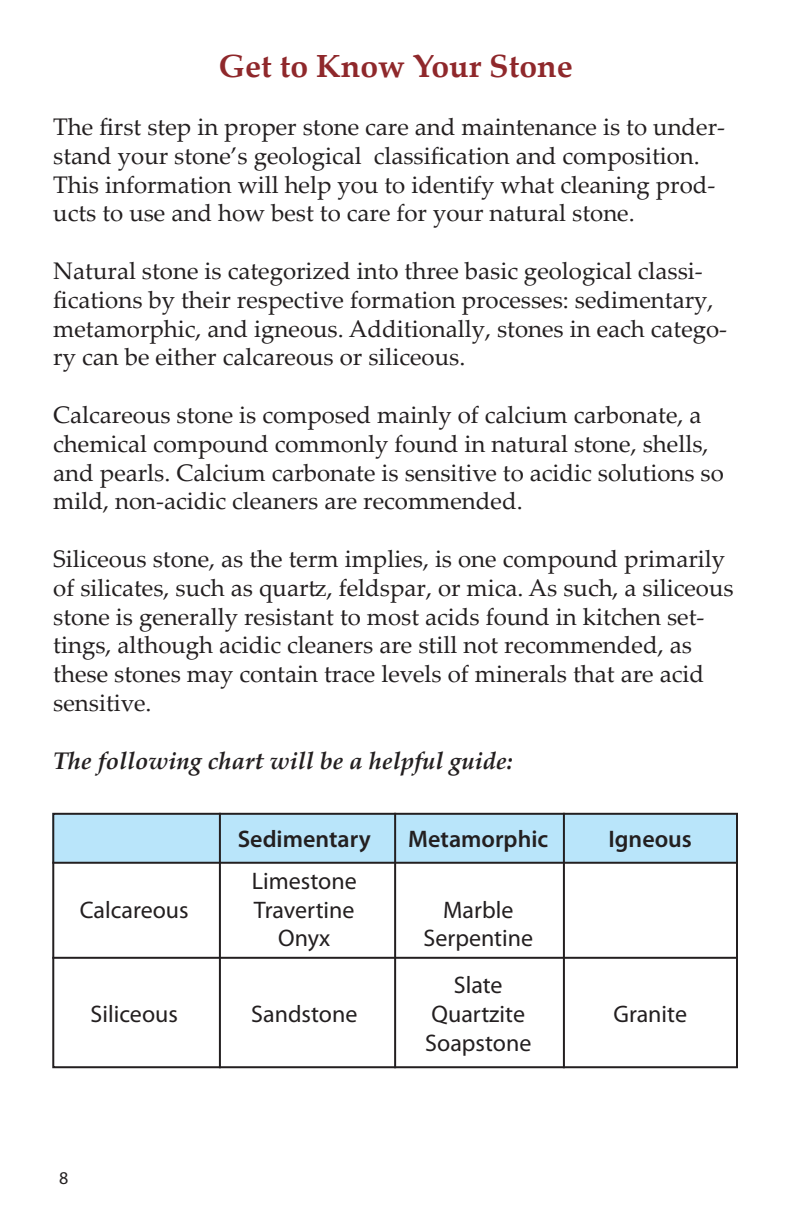
<style>
.page{position:relative;width:792px;height:1224px;background:#fff}
.page>*{position:absolute;margin:0;border:0;box-sizing:border-box;transform-origin:0 0}
.t1{font:700 32px "Palatino Linotype";color:#8f282b}
.t2{font:24px/28.8px "Palatino Linotype";color:#231f20}
.t3{font:24px "Myriad Pro";color:#231f20}
.t4{font:italic 700 24px "Palatino Linotype";color:#231f20}
.t5{font:600 24px "Myriad Pro";color:#231f20}
.t6{font:18px "Myriad Pro";color:#231f20}
</style>
<div class="page">
<div style="left:52px;top:813px;width:686px;height:49px;background:#b9e5fa"></div>
<div style="left:52px;top:813px;width:686px;height:255px;border:2px solid #231f20"></div>
<hr style="left:52px;top:862px;width:686px;height:2px;background:#231f20">
<hr style="left:52px;top:957px;width:686px;height:2px;background:#231f20">
<hr style="left:394px;top:813px;width:2px;height:255px;background:#231f20">
<hr style="left:219px;top:813px;width:2px;height:255px;background:#231f20">
<hr style="left:563px;top:813px;width:2px;height:255px;background:#231f20">
<p class="t1" style="left:218px;top:44px;width:356px">Get to Know Your Stone</p>
<p class="t2" style="left:53px;top:112px;width:673px">The first step in proper stone care and maintenance is to under&shy;stand your stone’s geological classification and composition.<br>This information will help you to identify what cleaning prod&shy;ucts to use and how best to care for your natural stone.</p>
<p class="t2" style="left:53px;top:256px;width:676px">Natural stone is categorized into three basic geological classi&shy;fications by their respective formation processes: sedimentary, metamorphic, and igneous. Additionally, stones in each catego&shy;ry can be either calcareous or siliceous.</p>
<p class="t2" style="left:53px;top:400px;width:672px">Calcareous stone is composed mainly of calcium carbonate, a chemical compound commonly found in natural stone, shells, and pearls. Calcium carbonate is sensitive to acidic solutions so mild, non-acidic cleaners are recommended.</p>
<p class="t2" style="left:53px;top:544px;width:682px">Siliceous stone, as the term implies, is one compound primarily of silicates, such as quartz, feldspar, or mica. As such, a siliceous stone is generally resistant to most acids found in kitchen set&shy;tings, although acidic cleaners are still not recommended, as these stones may contain trace levels of minerals that are acid sensitive.</p>
<p class="t4" style="left:53px;top:743px;width:461px">The following chart will be a helpful guide:</p>
<p class="t5" style="left:238px;top:823px;width:135px">Sedimentary</p>
<p class="t5" style="left:408px;top:823px;width:142px">Metamorphic</p>
<p class="t5" style="left:609px;top:823px;width:85px">Igneous</p>
<p class="t3" style="left:252px;top:866px;width:106px">Limestone</p>
<p class="t3" style="left:80px;top:895px;width:110px">Calcareous</p>
<p class="t3" style="left:254px;top:895px;width:102px">Travertine</p>
<p class="t3" style="left:443px;top:895px;width:72px">Marble</p>
<p class="t3" style="left:278px;top:923px;width:53px">Onyx</p>
<p class="t3" style="left:423px;top:923px;width:111px">Serpentine</p>
<p class="t3" style="left:454px;top:970px;width:50px">Slate</p>
<p class="t3" style="left:91px;top:999px;width:89px">Siliceous</p>
<p class="t3" style="left:251px;top:999px;width:108px">Sandstone</p>
<p class="t3" style="left:432px;top:999px;width:95px">Quartzite</p>
<p class="t3" style="left:614px;top:999px;width:75px">Granite</p>
<p class="t3" style="left:425px;top:1028px;width:108px">Soapstone</p>
<p class="t6" style="left:59px;top:1166px;width:11px">8</p>
</div>
